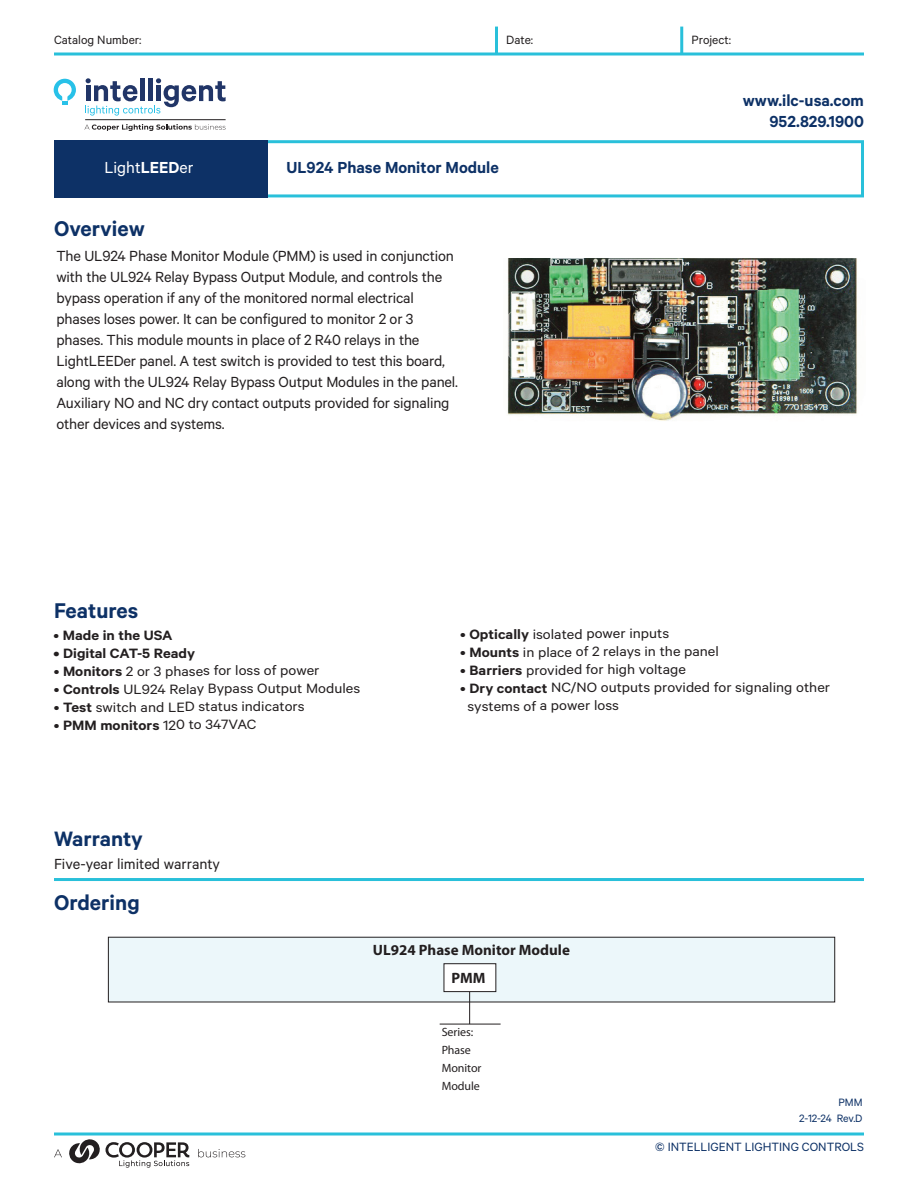
<style>
.page{position:relative;width:918px;height:1188px;background:#fff}
.page>*{position:absolute;margin:0;border:0;box-sizing:border-box;transform-origin:0 0}
.t1{font:600 24px "Calibre";color:#0d3166}
.t2{font:600 23.4px "Calibre";color:#0d3166}
.t3{font:600 18px/21.6px "Calibre";color:#0d3166;text-align:right}
.t4{font:18px "Calibre";color:#fff}
.t5{font:16.5px/21px "Calibre";letter-spacing:-.01em;color:#231f20}
.t6{font:15.15px/18.5px "Calibre";color:#231f20;scale:1.08 1}
.t7{font:600 15.15px "Calibre";color:#231f20;scale:1.08 1}
.t8{font:700 15px "Myriad Pro";color:#231f20}
.t9{font:13.5px "Calibre";color:#0d3166}
.t10{font:13.5px "Calibre";color:#231f20}
.t11{font:12px/18px "Myriad Pro";letter-spacing:-.005em;color:#231f20}
.t12{font:12px/16.5px "Calibre";letter-spacing:-.01em;color:#0d3166;text-align:right}
.s1{font-weight:600}
.s2{font-weight:400}
</style>
<div class="page">
<svg style="left:54px;top:52px;width:810px;height:4px"></svg>
<svg style="left:54px;top:1132px;width:810px;height:4px"></svg>
<hr style="left:54px;top:878px;width:810px;height:3px;background:#29c0da">
<hr style="left:495px;top:27px;width:3px;height:27px;background:#29c0da">
<hr style="left:680px;top:27px;width:3px;height:27px;background:#29c0da">
<div style="left:249px;top:140px;width:615px;height:57px;border:3px solid #29c0da"></div>
<div style="left:54px;top:140px;width:213px;height:57px;background:#0d3166"></div>
<div style="left:108px;top:937px;width:727px;height:65px;background:#ecf7fa"></div>
<img style="left:507px;top:258px;width:350px;height:163px">
<div style="left:444px;top:964px;width:52px;height:28px;background:#fff"></div>
<div style="left:444px;top:963px;width:52px;height:29px;border:1px solid #231f20"></div>
<hr style="left:440px;top:1024px;width:61px;height:1px;background:#231f20">
<hr style="left:469px;top:992px;width:1px;height:32px;background:#231f20">
<svg style="left:54px;top:79px;width:22px;height:26px"></svg>
<svg style="left:85px;top:78px;width:141px;height:38px"></svg>
<svg style="left:84px;top:124px;width:142px;height:7px"></svg>
<hr style="left:85px;top:119px;width:141px;height:1px;background:#231f20">
<svg style="left:69px;top:1139px;width:120px;height:29px"></svg>
<svg style="left:198px;top:1149px;width:47px;height:8px"></svg>
<svg style="left:54px;top:1149px;width:8px;height:8px"></svg>
<p class="t10" style="left:54px;top:35px;width:89px">Catalog Number:</p>
<p class="t10" style="left:506px;top:35px;width:28px">Date:</p>
<p class="t10" style="left:692px;top:35px;width:41px">Project:</p>
<p class="t4" style="left:104px;top:161px;width:91px">Light<span class="s1">LEED</span>er</p>
<p class="t3" style="left:286px;top:157px;width:214px">UL924 Phase Monitor Module</p>
<h1 class="t1" style="left:54px;top:220px;width:92px">Overview</h1>
<p class="t5" style="left:56px;top:247px;width:403px">The UL924 Phase Monitor Module (PMM) is used in conjunction with the UL924 Relay Bypass Output Module, and controls the bypass operation if any of the monitored normal electrical phases loses power. It can be configured to monitor 2 or 3 phases. This module mounts in place of 2 R40 relays in the LightLEEDer panel. A test switch is provided to test this board, along with the UL924 Relay Bypass Output Modules in the panel.<br>Auxiliary NO and NC dry contact outputs provided for signaling other devices and systems.</p>
<p class="t3" style="left:743px;top:91px;width:123px">www.ilc-usa.com<br>952.829.1900</p>
<h1 class="t1" style="left:54px;top:602px;width:86px">Features</h1>
<p class="t7" style="left:54px;top:630px;width:112px"><span class="s2">•</span> Made in the USA</p>
<p class="t7" style="left:54px;top:648px;width:133px">• Digital CAT-5 Ready</p>
<p class="t6" style="left:54px;top:663px;width:248px">• <span class="s1">Monitors</span> 2 or 3 phases for loss of power</p>
<p class="t6" style="left:54px;top:681px;width:285px">• <span class="s1">Controls</span> UL924 Relay Bypass Output Modules</p>
<p class="t6" style="left:54px;top:699px;width:234px">• <span class="s1">Test</span> switch and LED status indicators</p>
<p class="t6" style="left:54px;top:717px;width:189px">• <span class="s1">PMM monitors</span> 120 to 347VAC</p>
<p class="t6" style="left:460px;top:626px;width:195px">• <span class="s1">Optically</span> isolated power inputs</p>
<p class="t6" style="left:460px;top:644px;width:241px">• <span class="s1">Mounts</span> in place of 2 relays in the panel</p>
<p class="t6" style="left:460px;top:662px;width:211px">• <span class="s1">Barriers</span> provided for high voltage</p>
<p class="t6" style="left:468px;top:679px;width:337px;text-indent:-7px">• <span class="s1">Dry contact</span> NC/NO outputs provided for signaling other systems of a power loss</p>
<h2 class="t2" style="left:54px;top:831px;width:91px">Warranty</h2>
<p class="t5" style="left:54px;top:854px;width:168px">Five-year limited warranty</p>
<h1 class="t1" style="left:54px;top:895px;width:87px">Ordering</h1>
<p class="t8" style="left:373px;top:944px;width:199px">UL924 Phase Monitor Module</p>
<p class="t8" style="left:452px;top:973px;width:35px">PMM</p>
<p class="t11" style="left:442px;top:1024px;width:41px">Series:<br>Phase<br>Monitor<br>Module</p>
<p class="t12" style="left:799px;top:1095px;width:65px">PMM<br>2-12-24 Rev.D</p>
<p class="t9" style="left:655px;top:1142px;width:210px">© INTELLIGENT LIGHTING CONTROLS</p>
</div>
